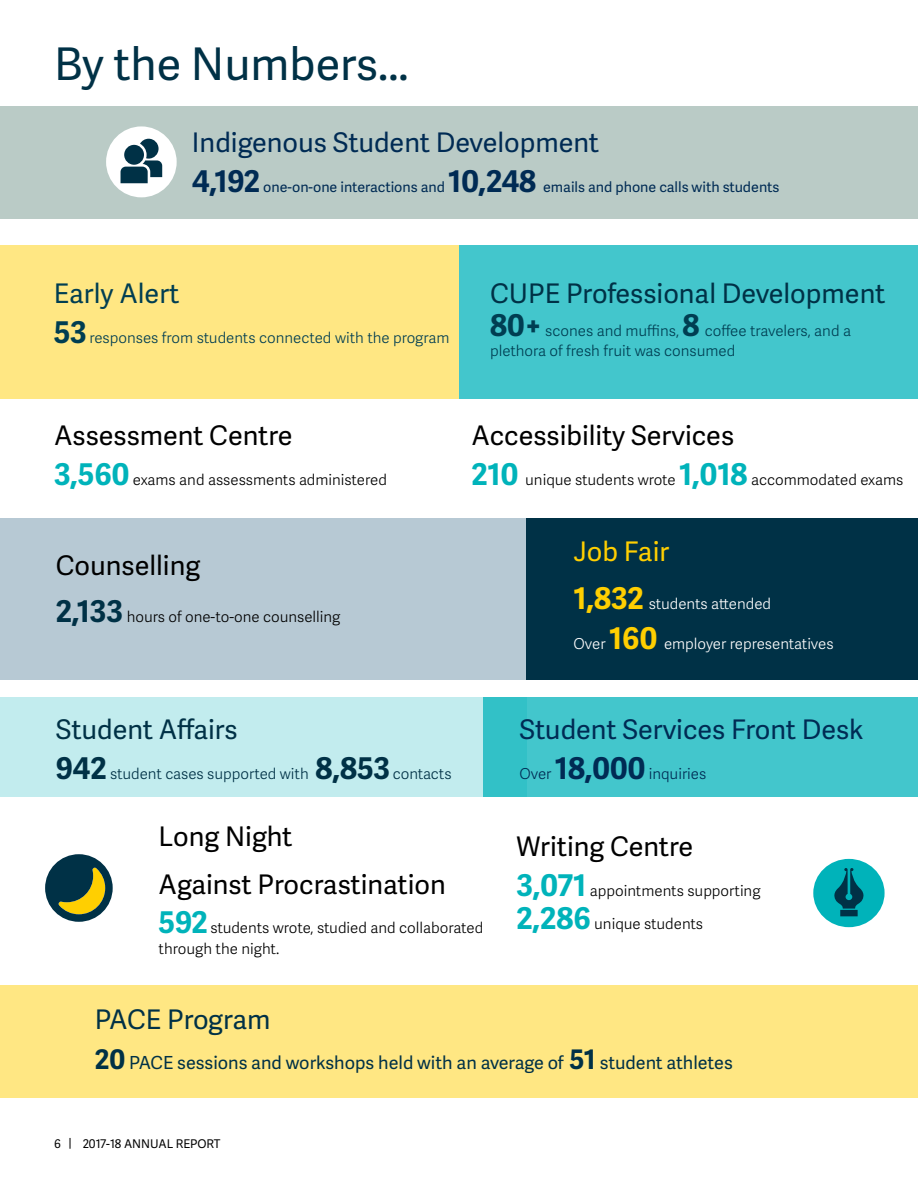
<style>
.page{position:relative;width:918px;height:1188px;background:#fff}
.page>*{position:absolute;margin:0;border:0;box-sizing:border-box;transform-origin:0 0}
.t1{font:45px "Adelle Sans";color:#003146}
.t2{font:27px/47.2px "Adelle Sans";color:#000}
.t3{font:27px "Adelle Sans";color:#003146}
.t4{font:27px "Adelle Sans";color:#002b54}
.t5{font:27px "Adelle Sans";color:#003e52}
.t6{font:27px "Adelle Sans";color:#ffcf01}
.t7{font:18px "Adelle Sans";color:#003146}
.t8{font:300 15px/21px "Adelle Sans";color:#000}
.t9{font:300 15px/19.5px "Adelle Sans";color:#003e52}
.t10{font:300 15px "Adelle Sans";color:#fff}
.t11{font:300 15px "Adelle Sans";color:#003146}
.t12{font:300 15px "Adelle Sans";color:#002b54}
.t13{font:14.25px "Adelle Sans";color:#002b54}
.t14{font:12px "Adelle Sans";color:#000}
.s1{font-weight:700;font-size:30px}
.s2{font-weight:700;font-size:30px;color:#00b3ba}
.s3{font-weight:700;font-size:30px;color:#003146}
.s4{font-weight:700;font-size:30px;color:#ffcf01}
.s5{font-weight:700;font-size:27px}
</style>
<div class="page">
<div style="left:484px;top:698px;width:434px;height:99px;background:#43c6cc"></div>
<svg style="left:0;top:698px;width:527px;height:99px;background:#b5e8ea"></svg>
<div style="left:0;top:518px;width:570px;height:162px;background:#b7c9d4"></div>
<div style="left:813px;top:859px;width:72px;height:68px;background:#00b3ba;border-radius:50%"></div>
<svg style="left:834px;top:868px;width:30px;height:41px"></svg>
<div style="left:840px;top:910px;width:18px;height:6px;background:#003146"></div>
<div style="left:0;top:985px;width:918px;height:113px;background:#ffe783"></div>
<div style="left:526px;top:518px;width:392px;height:162px;background:#003146"></div>
<div style="left:0;top:106px;width:918px;height:113px;background:#bacbc6"></div>
<div style="left:106px;top:126px;width:71px;height:71px;background:#fff;border-radius:50%"></div>
<svg style="left:121px;top:139px;width:41px;height:44px"></svg>
<div style="left:459px;top:245px;width:459px;height:154px;background:#43c6cc"></div>
<svg style="left:45px;top:854px;width:68px;height:68px"></svg>
<div style="left:0;top:245px;width:459px;height:153px;background:#ffe783"></div>
<h1 class="t1" style="left:54px;top:32px;width:356px">By the Numbers...</h1>
<h2 class="t4" style="left:192px;top:124px;width:409px">Indigenous Student Development</h2>
<p class="t13" style="left:192px;top:177px;width:589px"><span class="s1">4,192</span> one-on-one interactions and <span class="s1">10,248</span> emails and phone calls with students</p>
<h2 class="t5" style="left:54px;top:274px;width:127px">Early Alert</h2>
<p class="t9" style="left:54px;top:327px;width:397px"><span class="s1">53</span> responses from students connected with the program</p>
<h2 class="t3" style="left:490px;top:274px;width:397px">CUPE Professional Development</h2>
<p class="t9" style="left:490px;top:321px;width:363px"><span class="s1">80+</span> scones and muffins, <span class="s1">8</span> coffee travelers, and a plethora of fresh fruit was consumed</p>
<h2 class="t2" style="left:54px;top:411px;width:240px">Assessment Centre</h2>
<p class="t8" style="left:54px;top:469px;width:334px"><span class="s2">3,560</span> exams and assessments administered</p>
<h2 class="t2" style="left:56px;top:541px;width:146px">Counselling</h2>
<p class="t8" style="left:56px;top:606px;width:286px"><span class="s3">2,133</span> hours of one-to-one counselling</p>
<h2 class="t2" style="left:471px;top:411px;width:264px">Accessibility Services</h2>
<p class="t8" style="left:471px;top:469px;width:434px"><span class="s2">210</span> unique students wrote <span class="s2">1,018</span> accommodated exams</p>
<h2 class="t6" style="left:574px;top:533px;width:97px">Job Fair</h2>
<p class="t10" style="left:574px;top:593px;width:199px"><span class="s4">1,832</span> students attended</p>
<p class="t10" style="left:574px;top:633px;width:262px">Over <span class="s4">160</span> employer representatives</p>
<h2 class="t3" style="left:56px;top:710px;width:183px">Student Affairs</h2>
<p class="t11" style="left:56px;top:763px;width:397px"><span class="s1">942</span> student cases supported with <span class="s1">8,853</span> contacts</p>
<h2 class="t4" style="left:519px;top:710px;width:346px">Student Services Front Desk</h2>
<p class="t12" style="left:519px;top:763px;width:188px">Over <span class="s1">18,000</span> inquiries</p>
<h2 class="t2" style="left:159px;top:812px;width:289px">Long Night<br>Against Procrastination</h2>
<p class="t8" style="left:159px;top:917px;width:326px"><span class="s2">592</span> students wrote, studied and collaborated through the night.</p>
<h2 class="t2" style="left:517px;top:822px;width:178px">Writing Centre</h2>
<p class="t8" style="left:517px;top:880px;width:246px"><span class="s2">3,071</span> appointments supporting</p>
<p class="t8" style="left:517px;top:913px;width:188px"><span class="s2">2,286</span> unique students</p>
<h2 class="t3" style="left:95px;top:1000px;width:177px">PACE Program</h2>
<p class="t7" style="left:95px;top:1050px;width:640px"><span class="s5">20</span> PACE sessions and workshops held with an average of <span class="s5">51</span> student athletes</p>
<p class="t14" style="left:54px;top:1135px;width:170px">6 | 2016 17 ANNUAL REPORT</p>
<p class="t14" style="left:83px;top:1135px;width:139px">2017-18 ANNUAL REPORT</p>
</div>
